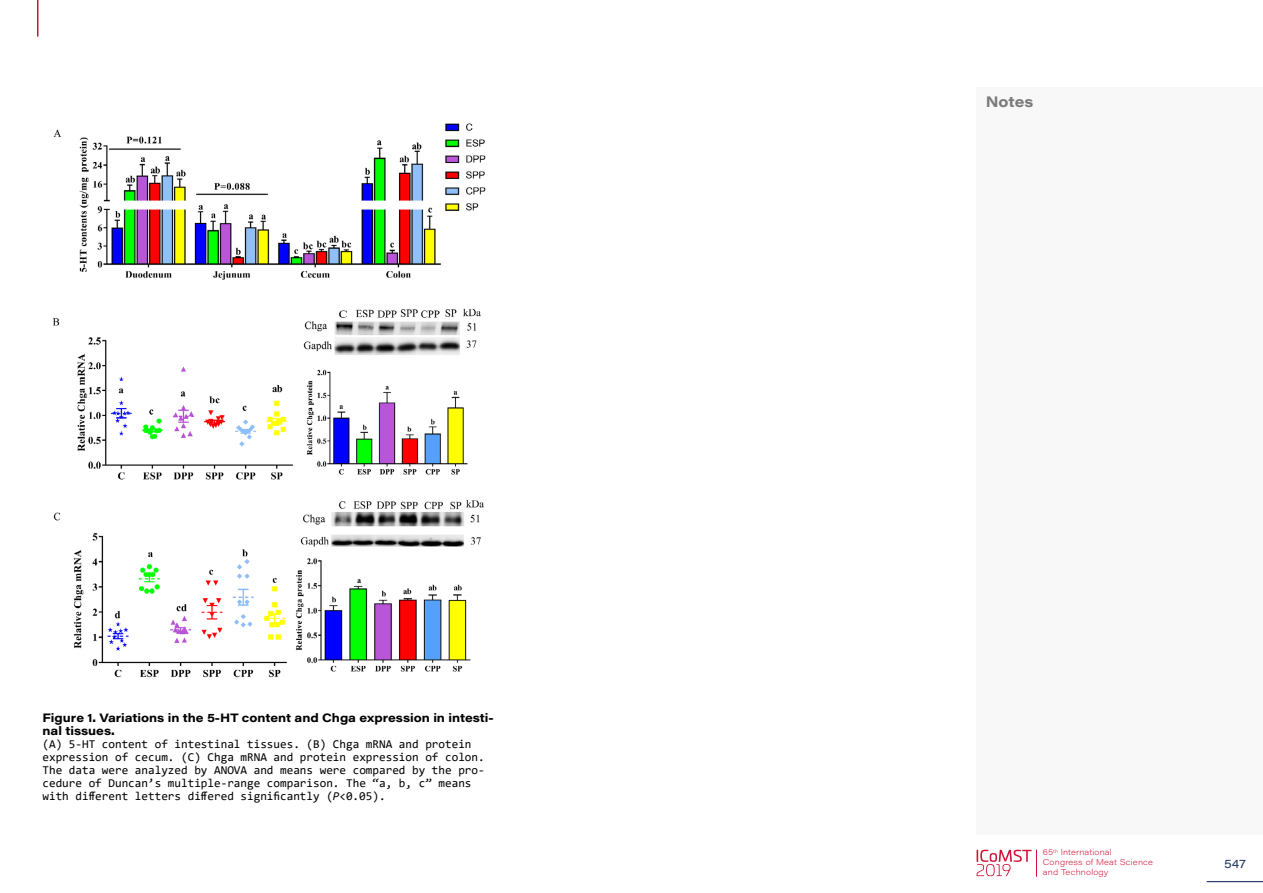
<style>
.page{position:relative;width:1263px;height:893px;background:#fff}
.page>*{position:absolute;margin:0;border:0;box-sizing:border-box;transform-origin:0 0}
.t1{font:700 15px "Acumin Pro Wide";letter-spacing:-.005em;color:#7c7b7b}
.t2{font:12px/12.9px "Consolas";color:#000}
.t3{font:700 12px/12.9px "Acumin Pro Wide";color:#000}
.t4{font:12px "Acumin Pro Wide";color:#1d3661}
.t5{font:200 8.25px/9.9px "Acumin Pro Wide";letter-spacing:.02em;color:#d21035}
.s1{font-style:italic}
</style>
<div class="page">
<svg style="left:976px;top:850px;width:61px;height:26px"></svg>
<hr style="left:1206px;top:881px;width:57px;height:1px;background:#1d3661">
<hr style="left:37px;top:0;width:1px;height:37px;background:#d21035">
<div style="left:976px;top:87px;width:287px;height:747px;background:#f8f8f8"></div>
<img style="left:52px;top:123px;width:434px;height:555px">
<p class="t3" style="left:43px;top:710px;width:453px">Figure 1. Variations in the 5-HT content and Chga expression in intesti&shy;nal tissues.</p>
<p class="t2" style="left:43px;top:737px;width:444px">(A) 5-HT content of intestinal tissues. (B) Chga mRNA and protein expression of cecum. (C) Chga mRNA and protein expression of colon.<br>The data were analyzed by ANOVA and means were compared by the pro&shy;cedure of Duncan’s multiple-range comparison. The “a, b, c” means with different letters differed significantly (<span class="s1">P</span>&lt;0.05).</p>
<p class="t1" style="left:986px;top:91px;width:49px">Notes</p>
<p class="t5" style="left:1043px;top:847px;width:112px">65<sup>th</sup> International<br>Congress of Meat Science and Technology</p>
<p class="t4" style="left:1224px;top:855px;width:23px">547</p>
</div>
